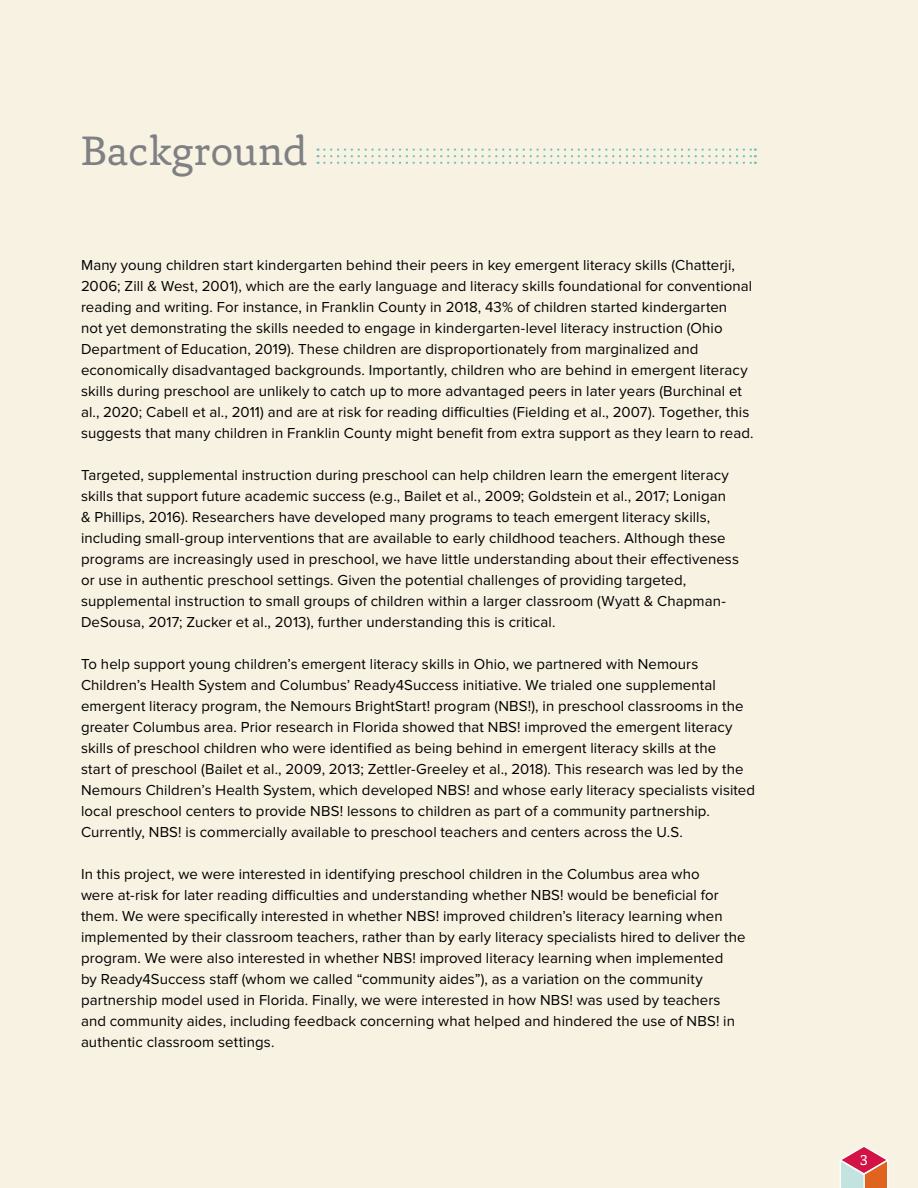
<style>
.page{position:relative;width:918px;height:1188px;background:#f8f2e2}
.page>*{position:absolute;margin:0;border:0;box-sizing:border-box;transform-origin:0 0}
.t1{font:42px "Capita";letter-spacing:-.005em;color:#7e8083}
.t2{font:15px/21px "Proxima Nova";letter-spacing:.005em;color:#000}
.t3{font:15px "Capita";color:#fff}
</style>
<div class="page">
<svg style="left:318px;top:148px;width:438px;height:16px"></svg>
<svg style="left:839px;top:1145px;width:50px;height:43px"></svg>
<h1 class="t1" style="left:81px;top:123px;width:228px">Background</h1>
<p class="t2" style="left:81px;top:255px;width:674px">Many young children start kindergarten behind their peers in key emergent literacy skills (Chatterji, 2006; Zill &amp; West, 2001), which are the early language and literacy skills foundational for conventional reading and writing. For instance, in Franklin County in 2018, 43% of children started kindergarten<br>not yet demonstrating the skills needed to engage in kindergarten-level literacy instruction (Ohio Department of Education, 2019). These children are disproportionately from marginalized and economically disadvantaged backgrounds. Importantly, children who are behind in emergent literacy skills during preschool are unlikely to catch up to more advantaged peers in later years (Burchinal et al., 2020; Cabell et al., 2011) and are at risk for reading difficulties (Fielding et al., 2007). Together, this suggests that many children in Franklin County might benefit from extra support as they learn to read.</p>
<p class="t2" style="left:81px;top:465px;width:660px">Targeted, supplemental instruction during preschool can help children learn the emergent literacy skills that support future academic success (e.g., Bailet et al., 2009; Goldstein et al., 2017; Lonigan &amp; Phillips, 2016). Researchers have developed many programs to teach emergent literacy skills, including small-group interventions that are available to early childhood teachers. Although these programs are increasingly used in preschool, we have little understanding about their effectiveness or use in authentic preschool settings. Given the potential challenges of providing targeted, supplemental instruction to small groups of children within a larger classroom (Wyatt &amp; Chapman-DeSousa, 2017; Zucker et al., 2013), further understanding this is critical.</p>
<p class="t2" style="left:81px;top:654px;width:676px">To help support young children’s emergent literacy skills in Ohio, we partnered with Nemours Children’s Health System and Columbus’ Ready4Success initiative. We trialed one supplemental emergent literacy program, the Nemours BrightStart! program (NBS!), in preschool classrooms in the greater Columbus area. Prior research in Florida showed that NBS! improved the emergent literacy skills of preschool children who were identified as being behind in emergent literacy skills at the<br>start of preschool (Bailet et al., 2009, 2013; Zettler-Greeley et al., 2018). This research was led by the Nemours Children’s Health System, which developed NBS! and whose early literacy specialists visited local preschool centers to provide NBS! lessons to children as part of a community partnership.<br>Currently, NBS! is commercially available to preschool teachers and centers across the U.S.</p>
<p class="t2" style="left:81px;top:864px;width:666px">In this project, we were interested in identifying preschool children in the Columbus area who<br>were at-risk for later reading difficulties and understanding whether NBS! would be beneficial for them. We were specifically interested in whether NBS! improved children’s literacy learning when implemented by their classroom teachers, rather than by early literacy specialists hired to deliver the program. We were also interested in whether NBS! improved literacy learning when implemented<br>by Ready4Success staff (whom we called “community aides”), as a variation on the community partnership model used in Florida. Finally, we were interested in how NBS! was used by teachers and community aides, including feedback concerning what helped and hindered the use of NBS! in authentic classroom settings.</p>
<p class="t3" style="left:860px;top:1150px;width:10px">3</p>
</div>
